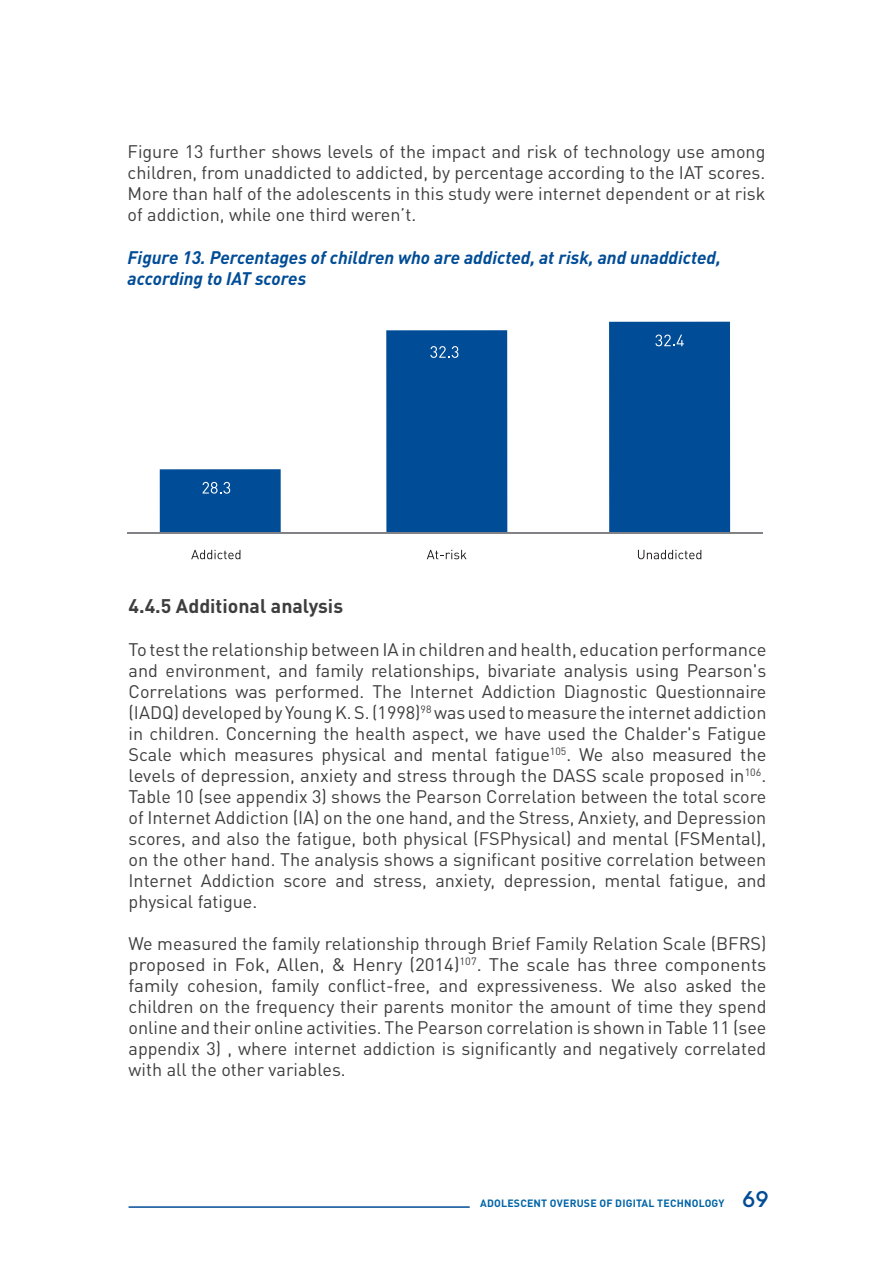
<style>
.page{position:relative;width:893px;height:1263px;background:#fff}
.page>*{position:absolute;margin:0;border:0;box-sizing:border-box;transform-origin:0 0}
.t1{font:500 24px "Cera Pro";color:#004c97}
.t2{font:700 19.5px "DIN Pro";color:#3e3e3f}
.t3{font:18px/21px "DIN Pro";color:#3e3e3f;text-align:justify}
.body_text{font:italic 700 18px/21.6px "DIN Pro";color:#004c97}
.t4{font:700 10.5px "DIN Pro";letter-spacing:.02em;color:#0064a7}
</style>
<div class="page">
<hr style="left:129px;top:1206px;width:341px;height:2px;background:#004c97">
<div style="left:160px;top:469px;width:121px;height:64px;background:#004c97"></div>
<div style="left:386px;top:330px;width:121px;height:203px;background:#004c97"></div>
<div style="left:609px;top:322px;width:121px;height:211px;background:#004c97"></div>
<svg style="left:203px;top:482px;width:27px;height:12px"></svg>
<svg style="left:655px;top:335px;width:29px;height:11px"></svg>
<svg style="left:430px;top:346px;width:28px;height:12px"></svg>
<hr style="left:128px;top:533px;width:635px;height:1px;background:#818285">
<svg style="left:191px;top:550px;width:49px;height:9px"></svg>
<svg style="left:427px;top:550px;width:40px;height:9px"></svg>
<svg style="left:638px;top:550px;width:63px;height:9px"></svg>
<p class="t3" style="left:128px;top:140px;width:639px">Figure 13 further shows levels of the impact and risk of technology use among children, from unaddicted to addicted, by percentage according to the IAT scores.<br>More than half of the adolescents in this study were internet dependent or at risk of addiction, while one third weren’t.</p>
<p class="body_text" style="left:128px;top:244px;width:595px">Figure 13. Percentages of children who are addicted, at risk, and unaddicted, according to IAT scores</p>
<p class="t2" style="left:129px;top:590px;width:216px">4.4.5 Additional analysis</p>
<p class="t3" style="left:129px;top:637px;width:639px">To test the relationship between IA in children and health, education performance and environment, and family relationships, bivariate analysis using Pearson's Correlations was performed. The Internet Addiction Diagnostic Questionnaire (IADQ) developed by Young K. S. (1998)<sup>98</sup> was used to measure the internet addiction in children. Concerning the health aspect, we have used the Chalder's Fatigue Scale which measures physical and mental fatigue<sup>105</sup>. We also measured the levels of depression, anxiety and stress through the DASS scale proposed in<sup>106</sup>.<br>Table 10 (see appendix 3) shows the Pearson Correlation between the total score of Internet Addiction (IA) on the one hand, and the Stress, Anxiety, and Depression scores, and also the fatigue, both physical (FSPhysical) and mental (FSMental), on the other hand. The analysis shows a significant positive correlation between Internet Addiction score and stress, anxiety, depression, mental fatigue, and physical fatigue.</p>
<p class="t3" style="left:129px;top:931px;width:639px">We measured the family relationship through Brief Family Relation Scale (BFRS) proposed in Fok, Allen, &amp; Henry (2014)<sup>107</sup>. The scale has three components family cohesion, family conflict-free, and expressiveness. We also asked the children on the frequency their parents monitor the amount of time they spend online and their online activities. The Pearson correlation is shown in Table 11 (see appendix 3) , where internet addiction is significantly and negatively correlated with all the other variables.</p>
<p class="t4" style="left:480px;top:1194px;width:246px">ADOLESCENT OVERUSE OF DIGITAL TECHNOLOGY</p>
<h1 class="t1" style="left:742px;top:1183px;width:28px">69</h1>
</div>
